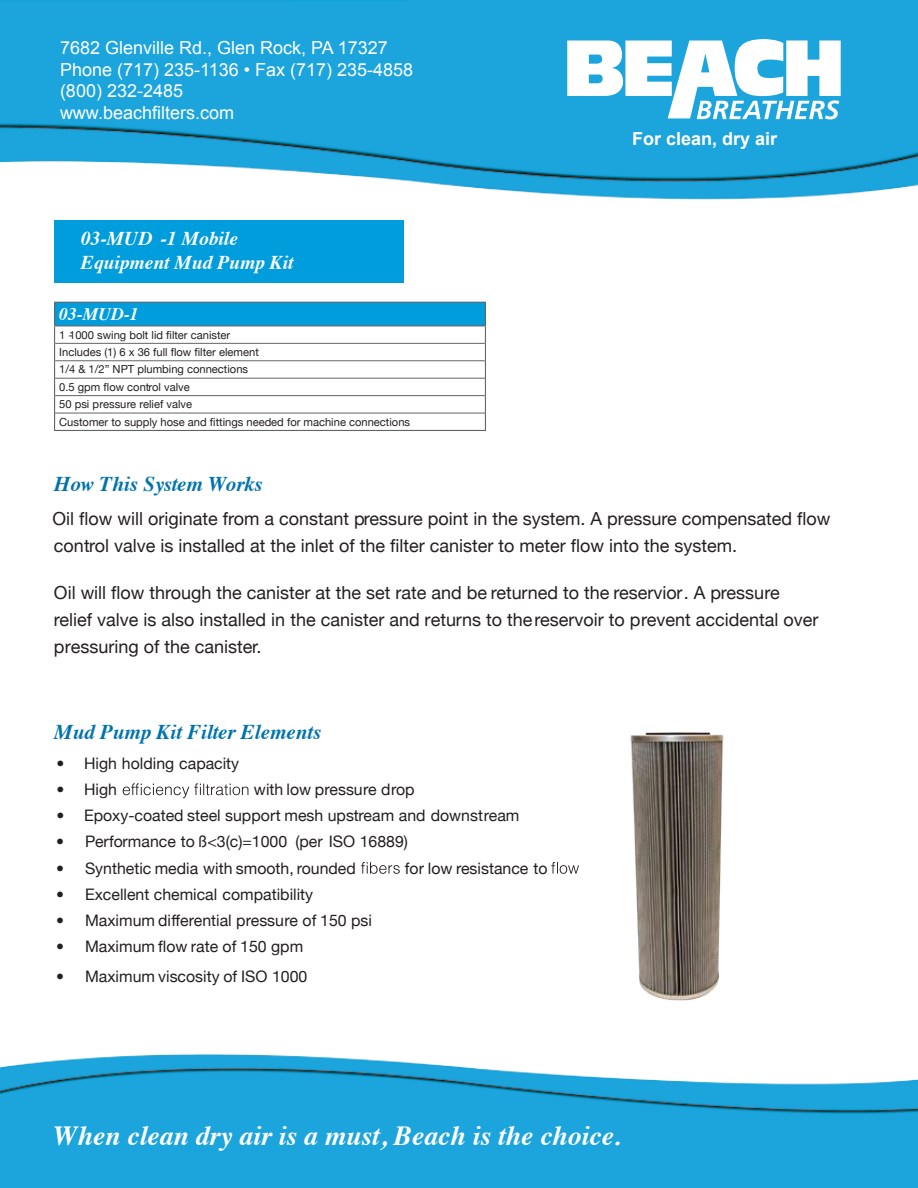
<style>
.page{position:relative;width:918px;height:1188px;background:#fff}
.page>*{position:absolute;margin:0;border:0;box-sizing:border-box;transform-origin:0 0}
.t1{font:italic 700 27.6px "Times";color:#fff}
.t2{font:italic 700 21px "Times";color:#0073ae}
.t3{font:italic 700 19.5px "Times";color:#fff}
.t4{font:18px/27px "Helvetica Neue";color:#231f20}
.t5{font:18px/21.6px "Arial";color:#fff}
.t6{font:700 18px "Arial";color:#fff}
.t7{font:italic 700 17.7px "Times";color:#fff}
.t8{font:15.9px "Helvetica Neue";color:#231f20}
.t9{font:11.1px/17.4px "Helvetica Neue";color:#231f20}
</style>
<div class="page">
<img style="left:0;top:1px;width:918px;height:199px">
<div style="left:54px;top:220px;width:350px;height:64px;background:#009ddc"></div>
<svg style="left:567px;top:39px;width:274px;height:80px"></svg>
<div style="left:55px;top:302px;width:430px;height:24px;background:#009ddc"></div>
<svg style="left:55px;top:326px;width:430px;height:104px"></svg>
<hr style="left:54px;top:302px;width:432px;height:1px;background:#636467">
<hr style="left:54px;top:325px;width:432px;height:1px;background:#636467">
<hr style="left:55px;top:378px;width:430px;height:1px;background:#636467">
<hr style="left:55px;top:395px;width:430px;height:1px;background:#636467">
<hr style="left:55px;top:343px;width:430px;height:1px;background:#636467">
<hr style="left:55px;top:361px;width:430px;height:1px;background:#636467">
<svg style="left:54px;top:303px;width:1px;height:127px"></svg>
<svg style="left:485px;top:303px;width:1px;height:127px"></svg>
<hr style="left:54px;top:430px;width:432px;height:1px;background:#636467">
<hr style="left:54px;top:413px;width:432px;height:1px;background:#636467">
<img style="left:630px;top:732px;width:94px;height:269px">
<svg style="left:123px;top:783px;width:125px;height:15px"></svg>
<svg style="left:361px;top:862px;width:39px;height:12px"></svg>
<svg style="left:551px;top:862px;width:28px;height:12px"></svg>
<img style="left:0;top:1054px;width:918px;height:134px">
<p class="t5" style="left:60px;top:37px;width:355px">7682 Glenville Rd., Glen Rock, PA 17327<br>Phone (717) 235-1136 • Fax (717) 235-4858 (800) 232-2485<br>www.beachfilters.com</p>
<p class="t3" style="left:81px;top:220px;width:159px">03-MUD -1 Mobile</p>
<p class="t3" style="left:81px;top:244px;width:214px">Equipment Mud Pump Kit</p>
<p class="t7" style="left:59px;top:298px;width:81px">03-MUD-1</p>
<p class="t9" style="left:59px;top:326px;width:352px">1 -1000 swing bolt lid filter canister<br>Includes (1) 6 x 36 full flow filter element<br>1/4 &amp; 1/2” NPT plumbing connections<br>0.5 gpm flow control valve<br>50 psi pressure relief valve<br>Customer to supply hose and fittings needed for machine connections</p>
<p class="t6" style="left:632px;top:127px;width:147px">For clean, dry air</p>
<p class="t2" style="left:54px;top:464px;width:210px">How This System Works</p>
<p class="t4" style="left:52px;top:505px;width:779px">Oil flow will originate from a constant pressure point in the system. A pressure compensated flow control valve is installed at the inlet of the filter canister to meter flow into the system.</p>
<p class="t4" style="left:54px;top:579px;width:766px">Oil will flow through the canister at the set rate and be returned to the reservior. A pressure relief valve is also installed in the canister and returns to the reservoir to prevent accidental over pressuring of the canister.</p>
<p class="t2" style="left:54px;top:712px;width:269px">Mud Pump Kit Filter Elements</p>
<p class="t8" style="left:57px;top:754px;width:184px">• High holding capacity</p>
<p class="t8" style="left:57px;top:780px;width:62px">• High</p>
<p class="t8" style="left:254px;top:780px;width:162px">with low pressure drop</p>
<p class="t8" style="left:57px;top:806px;width:464px">• Epoxy-coated steel support mesh upstream and downstream</p>
<p class="t8" style="left:56px;top:832px;width:353px">• Performance to ß&lt;3(c)=1000 (per ISO 16889)</p>
<p class="t8" style="left:56px;top:858px;width:301px">• Synthetic media with smooth, rounded</p>
<p class="t8" style="left:405px;top:858px;width:144px">for low resistance to</p>
<p class="t8" style="left:56px;top:885px;width:258px">• Excellent chemical compatibility</p>
<p class="t8" style="left:56px;top:911px;width:317px">• Maximum differential pressure of 150 psi</p>
<p class="t8" style="left:56px;top:937px;width:248px">• Maximum flow rate of 150 gpm</p>
<p class="t8" style="left:56px;top:967px;width:253px">• Maximum viscosity of ISO 1000</p>
<h1 class="t1" style="left:53px;top:1109px;width:569px">When clean dry air is a must, Beach is the choice.</h1>
</div>
